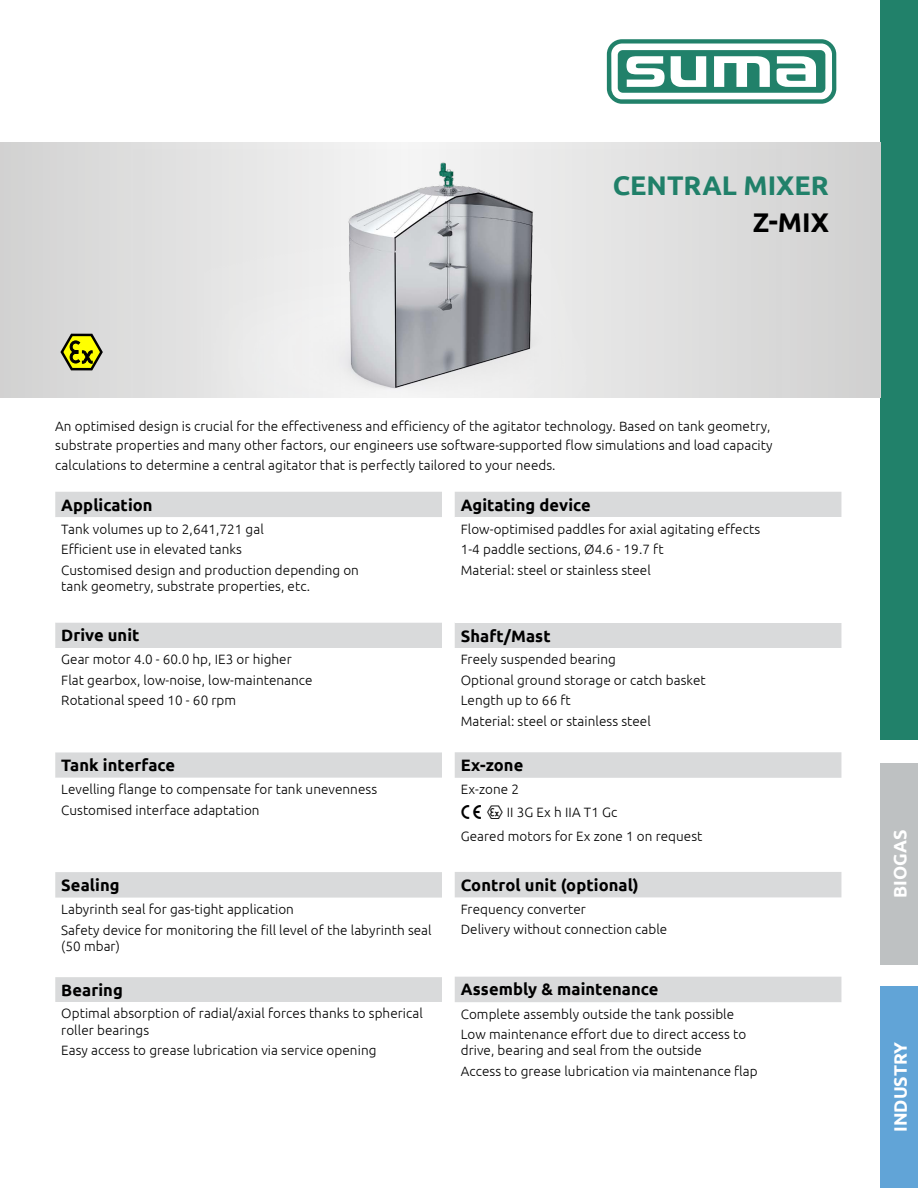
<style>
.page{position:relative;width:918px;height:1188px;background:#fff}
.page>*{position:absolute;margin:0;border:0;box-sizing:border-box;transform-origin:0 0}
.Überschrift_Rührwerk{font:700 27px "Ubuntu";color:#21816a}
.Überschrift_Rührwerk-2{font:700 27px "Ubuntu";color:#000}
.t1{font:700 18px "Ubuntu";color:#fff}
.Überschrift_Tabelle{font:700 16.5px "Ubuntu";letter-spacing:.005em;color:#000}
.Text_Tabelle{font:300 13.5px/16.2px "Ubuntu";letter-spacing:.005em;color:#000}
.s1{font-family:"Eex";font-weight:400;font-size:15px}
</style>
<div class="page">
<div style="left:880px;top:0;width:38px;height:740px;background:#21816a"></div>
<div style="left:880px;top:986px;width:38px;height:202px;background:#61a4d7"></div>
<div style="left:881px;top:763px;width:37px;height:202px;background:#bec1c2"></div>
<svg style="left:607px;top:39px;width:229px;height:65px"></svg>
<div style="left:0;top:142px;width:880px;height:255px;background:#d9d9d9"></div>
<svg style="left:55px;top:492px;width:387px;height:510px"></svg>
<svg style="left:55px;top:517px;width:387px;height:355px"></svg>
<svg style="left:455px;top:492px;width:386px;height:510px"></svg>
<div style="left:455px;top:517px;width:386px;height:105px;background:#fff"></div>
<svg style="left:60px;top:334px;width:43px;height:37px"></svg>
<img style="left:176px;top:149px;width:488px;height:248px">
<p class="Überschrift_Rührwerk" style="left:613px;top:169px;width:218px">CENTRAL MIXER</p>
<p class="Überschrift_Rührwerk-2" style="left:753px;top:206px;width:78px">Z-MIX</p>
<p class="Text_Tabelle" style="left:55px;top:416px;width:719px;line-height:19.5px">An optimised design is crucial for the effectiveness and efficiency of the agitator technology. Based on tank geometry, substrate properties and many other factors, our engineers use software-supported flow simulations and load capacity calculations to determine a central agitator that is perfectly tailored to your needs.</p>
<p class="Überschrift_Tabelle" style="left:61px;top:495px;width:93px">Application</p>
<p class="Text_Tabelle" style="left:61px;top:520px;width:204px">Tank volumes up to 2,641,721 gal</p>
<p class="Text_Tabelle" style="left:61px;top:541px;width:182px">Efficient use in elevated tanks</p>
<p class="Text_Tabelle" style="left:61px;top:561px;width:299px">Customised design and production depending on tank geometry, substrate properties, etc.</p>
<p class="Überschrift_Tabelle" style="left:61px;top:625px;width:80px">Drive unit</p>
<p class="Text_Tabelle" style="left:61px;top:651px;width:232px">Gear motor 4.0 - 60.0 hp, IE3 or higher</p>
<p class="Text_Tabelle" style="left:61px;top:672px;width:253px">Flat gearbox, low-noise, low-maintenance</p>
<p class="Text_Tabelle" style="left:61px;top:692px;width:176px">Rotational speed 10 - 60 rpm</p>
<p class="Überschrift_Tabelle" style="left:61px;top:755px;width:115px">Tank interface</p>
<p class="Text_Tabelle" style="left:61px;top:781px;width:317px">Levelling flange to compensate for tank unevenness</p>
<p class="Text_Tabelle" style="left:61px;top:801px;width:200px">Customised interface adaptation</p>
<p class="Überschrift_Tabelle" style="left:61px;top:875px;width:60px">Sealing</p>
<p class="Text_Tabelle" style="left:61px;top:901px;width:234px">Labyrinth seal for gas-tight application</p>
<p class="Text_Tabelle" style="left:61px;top:921px;width:372px">Safety device for monitoring the fill level of the labyrinth seal (50 mbar)</p>
<p class="Überschrift_Tabelle" style="left:61px;top:980px;width:63px">Bearing</p>
<p class="Text_Tabelle" style="left:61px;top:1005px;width:363px">Optimal absorption of radial/axial forces thanks to spherical roller bearings</p>
<p class="Text_Tabelle" style="left:61px;top:1042px;width:317px">Easy access to grease lubrication via service opening</p>
<p class="Überschrift_Tabelle" style="left:461px;top:495px;width:132px">Agitating device</p>
<p class="Text_Tabelle" style="left:461px;top:520px;width:301px">Flow-optimised paddles for axial agitating effects</p>
<p class="Text_Tabelle" style="left:461px;top:541px;width:204px">1-4 paddle sections, Ø4.6 - 19.7 ft</p>
<p class="Text_Tabelle" style="left:461px;top:561px;width:192px">Material: steel or stainless steel</p>
<p class="Überschrift_Tabelle" style="left:461px;top:626px;width:91px">Shaft/Mast</p>
<p class="Text_Tabelle" style="left:461px;top:651px;width:157px">Freely suspended bearing</p>
<p class="Text_Tabelle" style="left:461px;top:672px;width:247px">Optional ground storage or catch basket</p>
<p class="Text_Tabelle" style="left:461px;top:692px;width:112px">Length up to 66 ft</p>
<p class="Text_Tabelle" style="left:461px;top:713px;width:192px">Material: steel or stainless steel</p>
<p class="Überschrift_Tabelle" style="left:461px;top:756px;width:64px">Ex-zone</p>
<p class="Text_Tabelle" style="left:461px;top:781px;width:60px">Ex-zone 2</p>
<p class="Text_Tabelle" style="left:461px;top:803px;width:158px"><span class="s1">C E</span> II 3G Ex h IIA T1 Gc</p>
<p class="Text_Tabelle" style="left:461px;top:828px;width:243px">Geared motors for Ex zone 1 on request</p>
<p class="Überschrift_Tabelle" style="left:461px;top:875px;width:179px">Control unit (optional)</p>
<p class="Text_Tabelle" style="left:461px;top:901px;width:127px">Frequency converter</p>
<p class="Text_Tabelle" style="left:461px;top:921px;width:208px">Delivery without connection cable</p>
<p class="Überschrift_Tabelle" style="left:461px;top:980px;width:199px">Assembly &amp; maintenance</p>
<p class="Text_Tabelle" style="left:461px;top:1005px;width:275px">Complete assembly outside the tank possible</p>
<p class="Text_Tabelle" style="left:461px;top:1026px;width:287px">Low maintenance effort due to direct access to drive, bearing and seal from the outside</p>
<p class="Text_Tabelle" style="left:461px;top:1063px;width:298px">Access to grease lubrication via maintenance flap</p>
<h2 class="t1" style="left:889px;top:898px;width:70px;rotate:-90deg">BIOGAS</h2>
<h2 class="t1" style="left:889px;top:1132px;width:91px;rotate:-90deg">INDUSTRY</h2>
</div>
